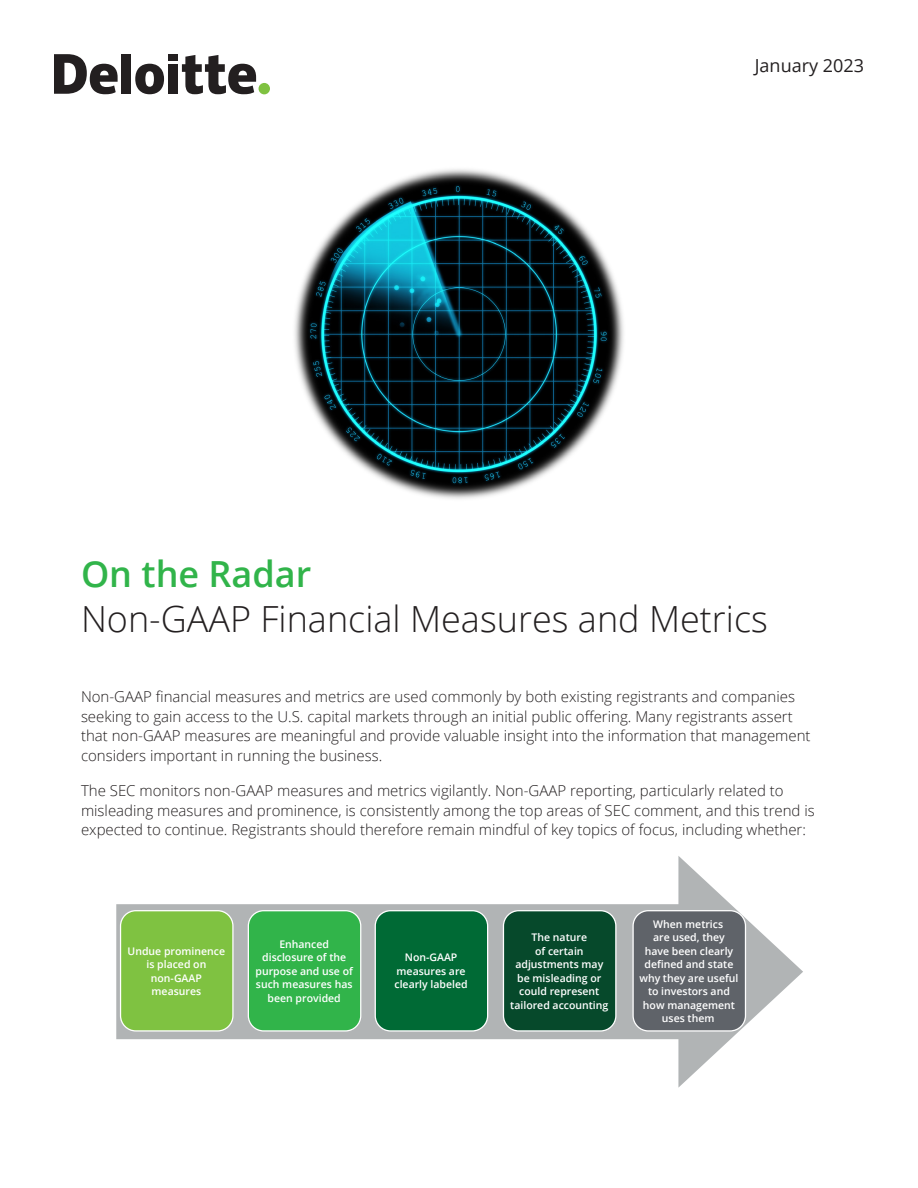
<style>
.page{position:relative;width:918px;height:1188px;background:#fff}
.page>*{position:absolute;margin:0;border:0;box-sizing:border-box;transform-origin:0 0}
.HeadsUp_Subtitle{font:300 36px "Open Sans";color:#231f20}
.HeadsUp_Title{font:600 36px "Open Sans";color:#31b44a}
.Subhead_D__Regular_B{font:18px "Open Sans";color:#231f20}
.Body{font:300 15px/19.5px "Open Sans";color:#231f20}
.Flowchart_Text_White{font:600 10.5px/13.5px "Open Sans";color:#fff;text-align:center}
</style>
<div class="page">
<img style="left:294px;top:169px;width:330px;height:330px">
<div style="left:259px;top:83px;width:11px;height:11px;background:#7fc241;border-radius:50%"></div>
<div style="left:121px;top:54px;width:10px;height:40px;background:#231f20"></div>
<svg style="left:135px;top:64px;width:29px;height:30px"></svg>
<div style="left:168px;top:64px;width:10px;height:30px;background:#231f20"></div>
<div style="left:168px;top:54px;width:10px;height:7px;background:#231f20"></div>
<svg style="left:182px;top:55px;width:74px;height:39px"></svg>
<svg style="left:54px;top:54px;width:64px;height:40px"></svg>
<div style="left:116px;top:904px;width:584px;height:135px;background:#b1b4b5"></div>
<svg style="left:678px;top:856px;width:125px;height:232px"></svg>
<div style="left:503px;top:911px;width:113px;height:120px;background:#06492b;border-radius:15px"></div>
<div style="left:503px;top:910px;width:114px;height:122px;border:1px solid #fff;border-radius:15px"></div>
<div style="left:121px;top:911px;width:112px;height:120px;background:#7fc241;border-radius:15px"></div>
<div style="left:120px;top:910px;width:114px;height:122px;border:1px solid #fff;border-radius:15px"></div>
<div style="left:248px;top:911px;width:113px;height:120px;background:#31b44a;border-radius:15px"></div>
<div style="left:248px;top:910px;width:113px;height:122px;border:1px solid #fff;border-radius:15px"></div>
<div style="left:375px;top:911px;width:113px;height:120px;background:#006a35;border-radius:15px"></div>
<div style="left:375px;top:910px;width:113px;height:122px;border:1px solid #fff;border-radius:15px"></div>
<div style="left:633px;top:911px;width:112px;height:120px;background:#5f6369;border-radius:15px"></div>
<div style="left:632px;top:910px;width:114px;height:122px;border:1px solid #fff;border-radius:15px"></div>
<p class="Subhead_D__Regular_B" style="left:755px;top:53px;width:111px">January 2023</p>
<p class="HeadsUp_Title" style="left:81px;top:549px;width:232px">On the Radar</p>
<p class="HeadsUp_Subtitle" style="left:81px;top:594px;width:688px">Non-GAAP Financial Measures and Metrics</p>
<p class="Body" style="left:81px;top:687px;width:731px">Non-GAAP financial measures and metrics are used commonly by both existing registrants and companies seeking to gain access to the U.S. capital markets through an initial public offering. Many registrants assert that non-GAAP measures are meaningful and provide valuable insight into the information that management considers important in running the business.</p>
<p class="Body" style="left:81px;top:781px;width:735px">The SEC monitors non-GAAP measures and metrics vigilantly. Non-GAAP reporting, particularly related to misleading measures and prominence, is consistently among the top areas of SEC comment, and this trend is expected to continue. Registrants should therefore remain mindful of key topics of focus, including whether:</p>
<p class="Flowchart_Text_White" style="left:128px;top:944px;width:99px">Undue prominence is placed on non-GAAP measures</p>
<p class="Flowchart_Text_White" style="left:256px;top:937px;width:99px">Enhanced disclosure of the purpose and use of such measures has been provided</p>
<p class="Flowchart_Text_White" style="left:395px;top:951px;width:75px">Non-GAAP measures are clearly labeled</p>
<p class="Flowchart_Text_White" style="left:510px;top:930px;width:100px">The nature<br>of certain adjustments may be misleading or could represent tailored accounting</p>
<p class="Flowchart_Text_White" style="left:639px;top:917px;width:101px">When metrics<br>are used, they<br>have been clearly defined and state why they are useful to investors and how management uses them</p>
</div>
